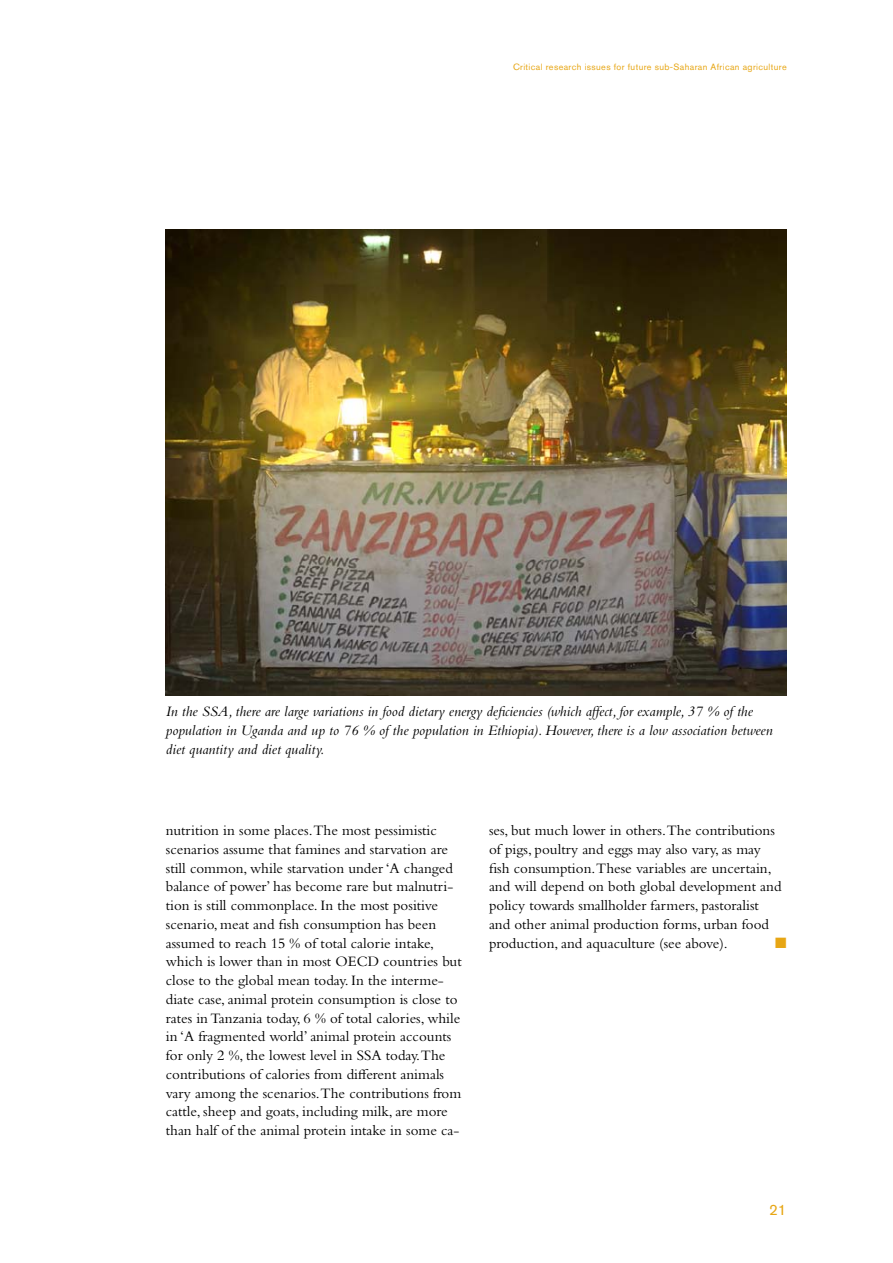
<style>
.page{position:relative;width:893px;height:1263px;background:#fff}
.page>*{position:absolute;margin:0;border:0;box-sizing:border-box;transform-origin:0 0}
.t1{font:15px/18.8px "Bembo Std";color:#000}
.t2{font:italic 15px/18.8px "Bembo Std";color:#000}
.t3{font:15px "Akzidenz Grotesk BQ";color:#e7a614}
.t4{font:15px "Zapf Dingbats ITC";color:#e7a614}
.t5{font:9px "Akzidenz Grotesk BQ";letter-spacing:.04em;color:#e7a614}
</style>
<div class="page">
<img style="left:166px;top:230px;width:621px;height:465px">
<p class="t5" style="left:513px;top:62px;width:275px">Critical research issues for future sub-Saharan African agriculture</p>
<p class="t2" style="left:166px;top:702px;width:608px">In the SSA, there are large variations in food dietary energy deficiencies (which affect, for example, 37 % of the population in Uganda and up to 76 % of the population in Ethiopia). However, there is a low association between diet quantity and diet quality.</p>
<p class="t1" style="left:166px;top:821px;width:297px">nutrition in some places.The most pessimistic scenarios assume that famines and starvation are still common, while starvation under ‘A changed balance of power’ has become rare but malnutri&shy;tion is still commonplace. In the most positive scenario, meat and fish consumption has been assumed to reach 15 % of total calorie intake, which is lower than in most OECD countries but close to the global mean today. In the interme&shy;diate case, animal protein consumption is close to rates in Tanzania today, 6 % of total calories, while in ‘A fragmented world’ animal protein accounts for only 2 %, the lowest level in SSA today.The contributions of calories from different animals vary among the scenarios.The contributions from cattle, sheep and goats, including milk, are more than half of the animal protein intake in some ca-</p>
<p class="t1" style="left:489px;top:821px;width:294px">ses, but much lower in others.The contributions of pigs, poultry and eggs may also vary, as may fish consumption.These variables are uncertain, and will depend on both global development and policy towards smallholder farmers, pastoralist and other animal production forms, urban food production, and aquaculture (see above).</p>
<p class="t4" style="left:775px;top:935px;width:13px">■</p>
<p class="t3" style="left:769px;top:1201px;width:19px">21</p>
</div>
